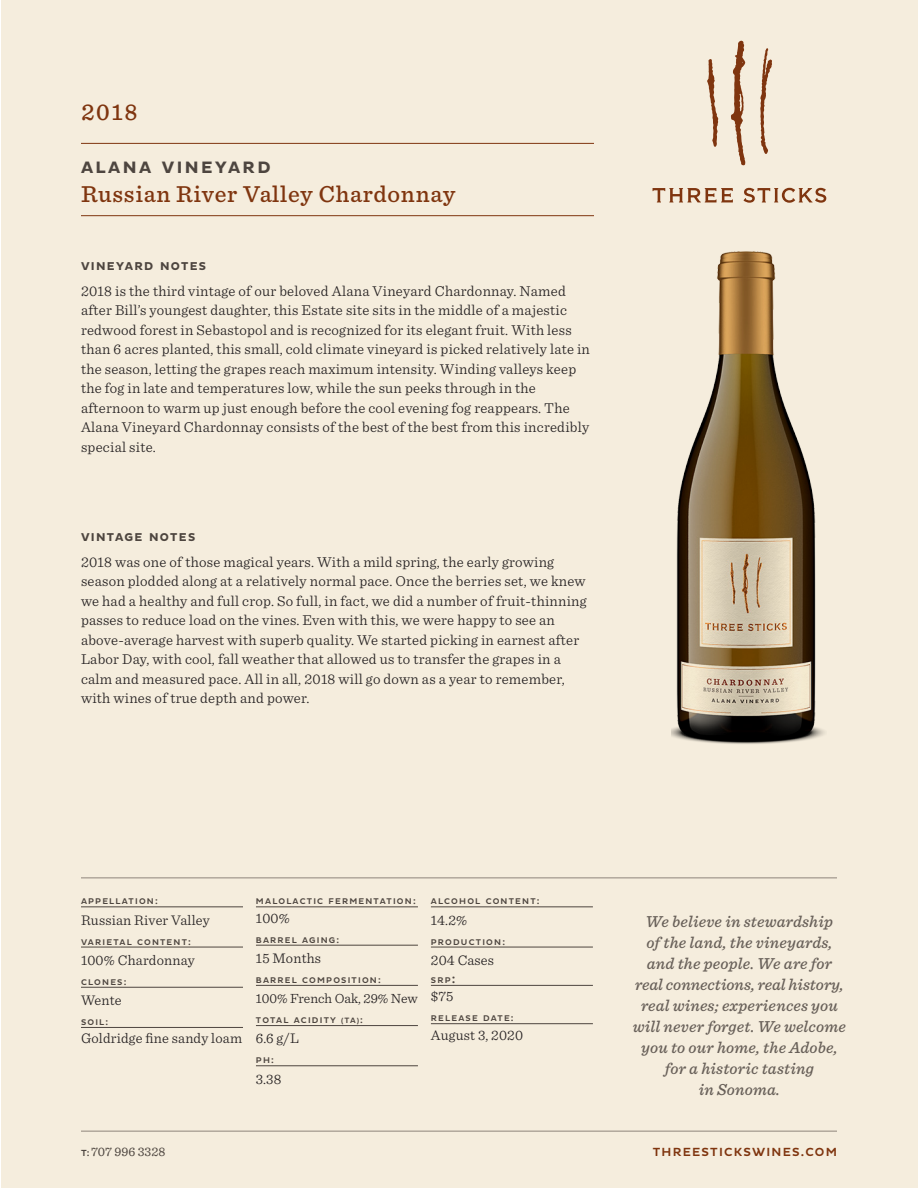
<style>
.page{position:relative;width:918px;height:1188px;background:#fff}
.page>*{position:absolute;margin:0;border:0;box-sizing:border-box;transform-origin:0 0}
.t1{font:500 24px "Sentinel";letter-spacing:.035em;color:#7f350f}
.t2{font:700 16.8px "Pluto Sans";letter-spacing:.145em;color:#4d453f}
.Body_Text{font:italic 500 16.5px/21px "Sentinel";letter-spacing:.01em;color:#686059;text-align:center}
.t3{font:300 15px/19.5px "Sentinel";letter-spacing:.015em;color:#231f20}
.t4{font:300 14.7px "Sentinel";letter-spacing:.01em;color:#231f20}
.t5{font:300 13.95px "Sentinel";color:#231f20}
.t6{font:13.2px "Sentinel";color:#4d453f}
.t7{font:500 12px "Pluto Sans";letter-spacing:.1em;color:#7f350f}
.t8{font:700 11.55px "Pluto Sans";letter-spacing:.115em;color:#4d453f}
.t9{font:500 8.4px "Pluto Sans";letter-spacing:.145em;color:#4d453f}
.s1{font-size:9px}
.s2{font-size:7.5px}
.s3{font-size:7.8px}
.s4{font-size:12px}
.s5{font-family:"Pluto Sans";font-weight:500;font-size:9px}
</style>
<div class="page">
<div style="left:1px;top:0;width:917px;height:1188px;background:#f5eddd"></div>
<img style="left:671px;top:251px;width:154px;height:493px">
<hr style="left:81px;top:878px;width:756px;height:1px;background:#8e857b">
<hr style="left:81px;top:1131px;width:756px;height:1px;background:#8e857b">
<svg style="left:653px;top:41px;width:173px;height:162px"></svg>
<hr style="left:81px;top:907px;width:162px;height:1px;background:#4d453f">
<hr style="left:81px;top:947px;width:162px;height:1px;background:#4d453f">
<hr style="left:81px;top:987px;width:162px;height:1px;background:#4d453f">
<hr style="left:81px;top:1027px;width:162px;height:1px;background:#4d453f">
<hr style="left:256px;top:907px;width:162px;height:1px;background:#4d453f">
<hr style="left:256px;top:945px;width:162px;height:1px;background:#4d453f">
<hr style="left:256px;top:985px;width:162px;height:1px;background:#4d453f">
<hr style="left:256px;top:1025px;width:162px;height:1px;background:#4d453f">
<hr style="left:256px;top:1065px;width:162px;height:1px;background:#4d453f">
<hr style="left:431px;top:907px;width:162px;height:1px;background:#4d453f">
<hr style="left:431px;top:947px;width:162px;height:1px;background:#4d453f">
<hr style="left:431px;top:985px;width:162px;height:1px;background:#4d453f">
<hr style="left:431px;top:1023px;width:162px;height:1px;background:#4d453f">
<hr style="left:81px;top:143px;width:513px;height:1px;background:#7f350f">
<hr style="left:81px;top:215px;width:513px;height:1px;background:#7f350f">
<p class="t1" style="left:81px;top:93px;width:58px">2018</p>
<p class="t2" style="left:81px;top:158px;width:191px">ALANA VINEYARD</p>
<p class="t1" style="left:81px;top:176px;width:376px">Russian River Valley Chardonnay</p>
<p class="t8" style="left:81px;top:260px;width:127px">VINEYARD NOTES</p>
<p class="t3" style="left:81px;top:280px;width:510px">2018 is the third vintage of our beloved Alana Vineyard Chardonnay. Named after Bill’s youngest daughter, this Estate site sits in the middle of a majestic redwood forest in Sebastopol and is recognized for its elegant fruit. With less than 6 acres planted, this small, cold climate vineyard is picked relatively late in the season, letting the grapes reach maximum intensity. Winding valleys keep the fog in late and temperatures low, while the sun peeks through in the afternoon to warm up just enough before the cool evening fog reappears. The Alana Vineyard Chardonnay consists of the best of the best from this incredibly special site.</p>
<p class="t8" style="left:81px;top:531px;width:116px">VINTAGE NOTES</p>
<p class="t3" style="left:81px;top:551px;width:507px">2018 was one of those magical years. With a mild spring, the early growing season plodded along at a relatively normal pace. Once the berries set, we knew we had a healthy and full crop. So full, in fact, we did a number of fruit-thinning passes to reduce load on the vines. Even with this, we were happy to see an above-average harvest with superb quality. We started picking in earnest after Labor Day, with cool, fall weather that allowed us to transfer the grapes in a calm and measured pace. All in all, 2018 will go down as a year to remember, with wines of true depth and power.</p>
<p class="t9" style="left:81px;top:897px;width:78px">APPELLATION<span class="s1">:</span></p>
<p class="t4" style="left:81px;top:909px;width:130px">Russian River Valley</p>
<p class="t9" style="left:81px;top:937px;width:112px">VARIETAL CONTENT<span class="s1">:</span></p>
<p class="t4" style="left:81px;top:949px;width:115px">100% Chardonnay</p>
<p class="t9" style="left:81px;top:977px;width:47px">CLONES<span class="s1">:</span></p>
<p class="t4" style="left:81px;top:989px;width:42px">Wente</p>
<p class="t9" style="left:81px;top:1017px;width:29px">SOIL<span class="s1">:</span></p>
<p class="t4" style="left:81px;top:1028px;width:163px">Goldridge fine sandy loam</p>
<p class="t9" style="left:256px;top:897px;width:161px">MALOLACTIC FERMENTATION<span class="s1">:</span></p>
<p class="t4" style="left:256px;top:907px;width:35px">100%</p>
<p class="t9" style="left:256px;top:935px;width:85px">BARREL AGING<span class="s1">:</span></p>
<p class="t4" style="left:256px;top:947px;width:67px">15 Months</p>
<p class="t9" style="left:256px;top:975px;width:126px">BARREL COMPOSITION<span class="s1">:</span></p>
<p class="t5" style="left:256px;top:988px;width:163px">100% French Oak, 29% New</p>
<p class="t9" style="left:256px;top:1015px;width:108px">TOTAL ACIDITY <span class="s2">(</span><span class="s3">TA</span><span class="s2">)</span><span class="s1">:</span></p>
<p class="t4" style="left:256px;top:1028px;width:44px">6.6 g/L</p>
<p class="t9" style="left:256px;top:1056px;width:19px">PH<span class="s1">:</span></p>
<p class="t4" style="left:256px;top:1068px;width:27px">3.38</p>
<p class="t9" style="left:431px;top:897px;width:110px">ALCOHOL CONTENT<span class="s1">:</span></p>
<p class="t4" style="left:431px;top:909px;width:38px">14.2%</p>
<p class="t9" style="left:431px;top:937px;width:76px">PRODUCTION<span class="s1">:</span></p>
<p class="t4" style="left:431px;top:949px;width:65px">204 Cases</p>
<p class="t9" style="left:431px;top:975px;width:26px">SRP<span class="s4">:</span></p>
<p class="t4" style="left:431px;top:985px;width:24px">$75</p>
<p class="t9" style="left:431px;top:1014px;width:84px">RELEASE DATE<span class="s1">:</span></p>
<p class="t4" style="left:431px;top:1024px;width:94px">August 3, 2020</p>
<p class="t6" style="left:81px;top:1142px;width:86px"><span class="s5">T:</span> 707 996 3328</p>
<p class="Body_Text" style="left:633px;top:910px;width:215px">We believe in stewardship<br>of the land, the vineyards, and the people. We are for real connections, real history, real wines; experiences you will never forget. We welcome you to our home, the Adobe, for a historic tasting<br>in Sonoma.</p>
<p class="t7" style="left:653px;top:1145px;width:186px">THREESTICKSWINES.COM</p>
</div>
